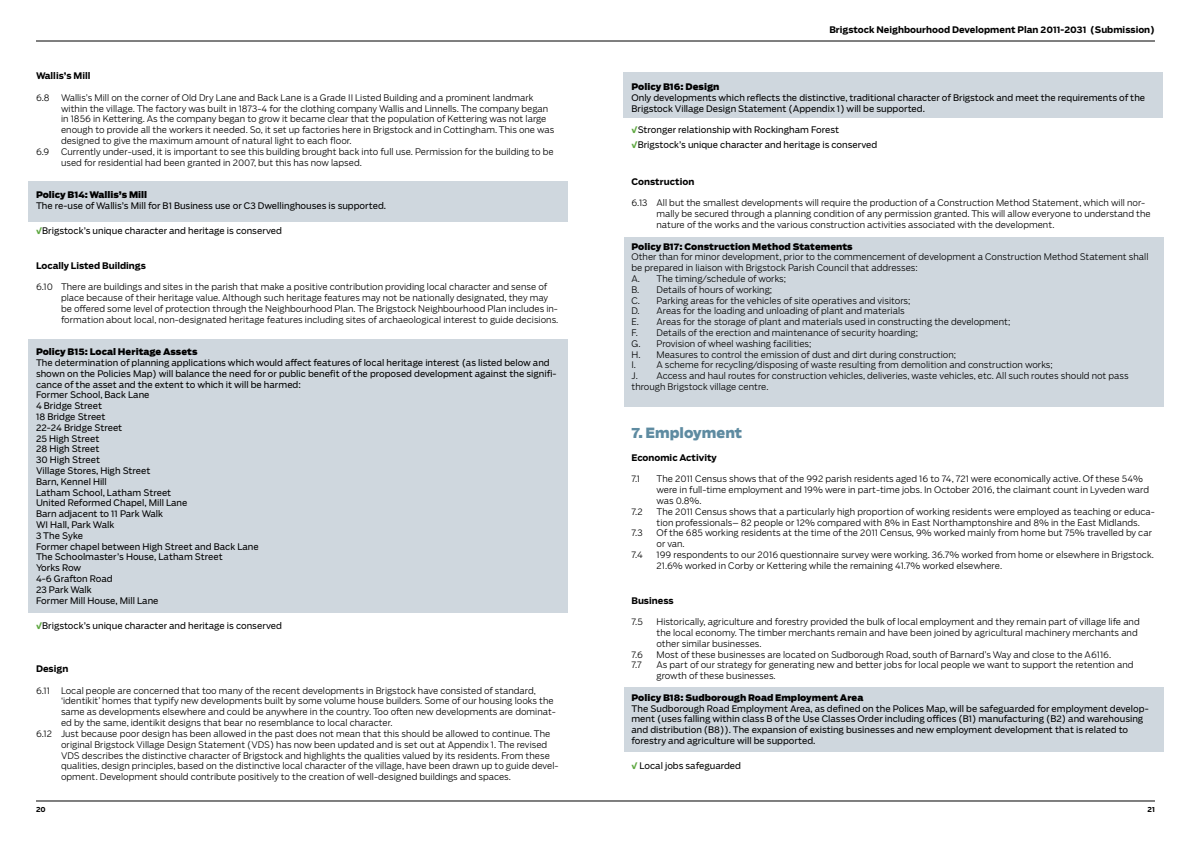
<style>
.page{position:relative;width:1191px;height:842px;background:#fff}
.page>*{position:absolute;margin:0;border:0;box-sizing:border-box;transform-origin:0 0}
.t1{font:800 14px "Boomer";color:#5e8ba1}
.t2{font:300 9px/10.8px "Boomer";color:#000}
.t3{font:9px/10.8px "Boomer";color:#000}
.t4{font:900 9px "Boomer";color:#000}
.t5{font:700 9px "Boomer";color:#000}
.t6{font:700 7px "Boomer";color:#000}
.s1{font-weight:700;color:#5fa841}
</style>
<div class="page">
<hr style="left:36px;top:801px;width:1119px;height:1px;background:#000">
<hr style="left:36px;top:41px;width:1119px;height:1px;background:#000">
<div style="left:624px;top:237px;width:539px;height:170px;background:#cfd7de"></div>
<div style="left:624px;top:688px;width:539px;height:64px;background:#cfd7de"></div>
<div style="left:29px;top:182px;width:539px;height:40px;background:#cfd7de"></div>
<div style="left:29px;top:339px;width:539px;height:273px;background:#cfd7de"></div>
<div style="left:623px;top:72px;width:539px;height:46px;background:#cfd7de"></div>
<p class="t5" style="left:36px;top:70px;width:56px">Wallis’s Mill</p>
<p class="t2" style="left:36px;top:92px;width:15px">6.8</p>
<p class="t2" style="left:61px;top:92px;width:495px">Wallis’s Mill on the corner of Old Dry Lane and Back Lane is a Grade II Listed Building and a prominent landmark within the village. The factory was built in 1873-4 for the clothing company Wallis and Linnells. The company began in 1856 in Kettering. As the company began to grow it became clear that the population of Kettering was not large enough to provide all the workers it needed. So, it set up factories here in Brigstock and in Cottingham. This one was designed to give the maximum amount of natural light to each floor.</p>
<p class="t2" style="left:36px;top:146px;width:15px">6.9</p>
<p class="t2" style="left:61px;top:146px;width:494px">Currently under-used, it is important to see this building brought back into full use. Permission for the building to be used for residential had been granted in 2007, but this has now lapsed.</p>
<p class="t4" style="left:36px;top:189px;width:113px">Policy B14: Wallis’s Mill</p>
<p class="t3" style="left:36px;top:200px;width:352px">The re-use of Wallis’s Mill for B1 Business use or C3 Dwellinghouses is supported.</p>
<p class="t3" style="left:36px;top:225px;width:247px"><span class="s1">√</span>Brigstock’s unique character and heritage is conserved</p>
<p class="t5" style="left:36px;top:260px;width:111px">Locally Listed Buildings</p>
<p class="t2" style="left:61px;top:282px;width:499px;text-indent:-25px">6.10 There are buildings and sites in the parish that make a positive contribution providing local character and sense of place because of their heritage value. Although such heritage features may not be nationally designated, they may be offered some level of protection through the Neighbourhood Plan. The Brigstock Neighbourhood Plan includes in&shy;formation about local, non-designated heritage features including sites of archaeological interest to guide decisions.</p>
<p class="t4" style="left:36px;top:346px;width:163px">Policy B15: Local Heritage Assets</p>
<p class="t3" style="left:36px;top:357px;width:522px">The determination of planning applications which would affect features of local heritage interest (as listed below and shown on the Policies Map) will balance the need for or public benefit of the proposed development against the signifi&shy;cance of the asset and the extent to which it will be harmed:<br>Former School, Back Lane<br>4 Bridge Street<br>18 Bridge Street<br>22-24 Bridge Street<br>25 High Street<br>28 High Street<br>30 High Street<br>Village Stores, High Street<br>Barn, Kennel Hill<br>Latham School, Latham Street<br>United Reformed Chapel, Mill Lane<br>Barn adjacent to 11 Park Walk<br>WI Hall, Park Walk<br>3 The Syke<br>Former chapel between High Street and Back Lane<br>The Schoolmaster’s House, Latham Street<br>Yorks Row<br>4-6 Grafton Road<br>23 Park Walk<br>Former Mill House, Mill Lane</p>
<p class="t3" style="left:36px;top:620px;width:247px"><span class="s1">√</span>Brigstock’s unique character and heritage is conserved</p>
<p class="t5" style="left:36px;top:663px;width:34px">Design</p>
<p class="t2" style="left:36px;top:685px;width:501px">6.11 Local people are concerned that too many of the recent developments in Brigstock have consisted of standard,</p>
<p class="t2" style="left:61px;top:696px;width:494px">‘identikit’ homes that typify new developments built by some volume house builders. Some of our housing looks the</p>
<p class="t2" style="left:61px;top:706px;width:496px">same as developments elsewhere and could be anywhere in the country. Too often new developments are dominat-</p>
<p class="t2" style="left:61px;top:717px;width:333px">ed by the same, identikit designs that bear no resemblance to local character.</p>
<p class="t2" style="left:36px;top:728px;width:516px">6.12 Just because poor design has been allowed in the past does not mean that this should be allowed to continue. The</p>
<p class="t2" style="left:61px;top:739px;width:488px">original Brigstock Village Design Statement (VDS) has now been updated and is set out at Appendix 1. The revised</p>
<p class="t2" style="left:61px;top:750px;width:490px">VDS describes the distinctive character of Brigstock and highlights the qualities valued by its residents. From these</p>
<p class="t2" style="left:61px;top:760px;width:499px">qualities, design principles, based on the distinctive local character of the village, have been drawn up to guide devel-</p>
<p class="t2" style="left:61px;top:771px;width:451px">opment. Development should contribute positively to the creation of well-designed buildings and spaces.</p>
<p class="t5" style="left:829px;top:24px;width:327px">Brigstock Neighbourhood Development Plan 2011-2031 (Submission)</p>
<p class="t4" style="left:631px;top:81px;width:89px">Policy B16: Design</p>
<p class="t3" style="left:631px;top:92px;width:515px">Only developments which reflects the distinctive, traditional character of Brigstock and meet the requirements of the<br>Brigstock Village Design Statement (Appendix 1) will be supported.</p>
<p class="t3" style="left:631px;top:123px;width:247px;line-height:14.4px"><span class="s1">√</span>Stronger relationship with Rockingham Forest <span class="s1">√</span>Brigstock’s unique character and heritage is conserved</p>
<p class="t5" style="left:631px;top:176px;width:64px">Construction</p>
<p class="t2" style="left:656px;top:198px;width:496px;text-indent:-25px">6.13 All but the smallest developments will require the production of a Construction Method Statement, which will nor&shy;mally be secured through a planning condition of any permission granted. This will allow everyone to understand the nature of the works and the various construction activities associated with the development.</p>
<p class="t4" style="left:631px;top:240px;width:223px">Policy B17: Construction Method Statements</p>
<p class="t2" style="left:631px;top:252px;width:518px">Other than for minor development, prior to the commencement of development a Construction Method Statement shall be prepared in liaison with Brigstock Parish Council that addresses:<br>A. The timing/schedule of works;<br>B. Details of hours of working;<br>C. Parking areas for the vehicles of site operatives and visitors;<br>D. Areas for the loading and unloading of plant and materials<br>E. Areas for the storage of plant and materials used in constructing the development;<br>F. Details of the erection and maintenance of security hoarding;<br>G. Provision of wheel washing facilities;<br>H. Measures to control the emission of dust and dirt during construction;<br>I. A scheme for recycling/disposing of waste resulting from demolition and construction works;<br>J. Access and haul routes for construction vehicles, deliveries, waste vehicles, etc. All such routes should not pass through Brigstock village centre.</p>
<h1 class="t1" style="left:631px;top:424px;width:112px">7. Employment</h1>
<p class="t5" style="left:631px;top:452px;width:87px">Economic Activity</p>
<p class="t2" style="left:631px;top:474px;width:10px">7.1</p>
<p class="t2" style="left:656px;top:474px;width:494px">The 2011 Census shows that of the 992 parish residents aged 16 to 74, 721 were economically active. Of these 54% were in full-time employment and 19% were in part-time jobs. In October 2016, the claimant count in Lyveden ward was 0.8%.</p>
<p class="t2" style="left:631px;top:506px;width:13px">7.2</p>
<p class="t2" style="left:656px;top:506px;width:500px">The 2011 Census shows that a particularly high proportion of working residents were employed as teaching or educa&shy;tion professionals– 82 people or 12% compared with 8% in East Northamptonshire and 8% in the East Midlands.</p>
<p class="t2" style="left:631px;top:528px;width:13px">7.3</p>
<p class="t2" style="left:656px;top:528px;width:497px">Of the 685 working residents at the time of the 2011 Census, 9% worked mainly from home but 75% travelled by car or van.</p>
<p class="t2" style="left:631px;top:549px;width:13px">7.4</p>
<p class="t2" style="left:656px;top:549px;width:499px">199 respondents to our 2016 questionnaire survey were working. 36.7% worked from home or elsewhere in Brigstock.<br>21.6% worked in Corby or Kettering while the remaining 41.7% worked elsewhere.</p>
<p class="t5" style="left:631px;top:595px;width:44px">Business</p>
<p class="t2" style="left:631px;top:616px;width:13px">7.5</p>
<p class="t2" style="left:656px;top:616px;width:485px">Historically, agriculture and forestry provided the bulk of local employment and they remain part of village life and the local economy. The timber merchants remain and have been joined by agricultural machinery merchants and other similar businesses.</p>
<p class="t2" style="left:631px;top:649px;width:13px">7.6</p>
<p class="t2" style="left:656px;top:649px;width:456px">Most of these businesses are located on Sudborough Road, south of Barnard’s Way and close to the A6116.</p>
<p class="t2" style="left:631px;top:660px;width:12px">7.7</p>
<p class="t2" style="left:656px;top:660px;width:478px">As part of our strategy for generating new and better jobs for local people we want to support the retention and growth of these businesses.</p>
<p class="t4" style="left:631px;top:692px;width:233px">Policy B18: Sudborough Road Employment Area</p>
<p class="t3" style="left:631px;top:703px;width:518px">The Sudborough Road Employment Area, as defined on the Polices Map, will be safeguarded for employment develop&shy;ment (uses falling within class B of the Use Classes Order including offices (B1) manufacturing (B2) and warehousing and distribution (B8)). The expansion of existing businesses and new employment development that is related to forestry and agriculture will be supported.</p>
<p class="t3" style="left:631px;top:760px;width:111px"><span class="s1">√</span> Local jobs safeguarded</p>
<p class="t6" style="left:36px;top:804px;width:11px">20</p>
<p class="t6" style="left:1147px;top:804px;width:9px">21</p>
</div>
